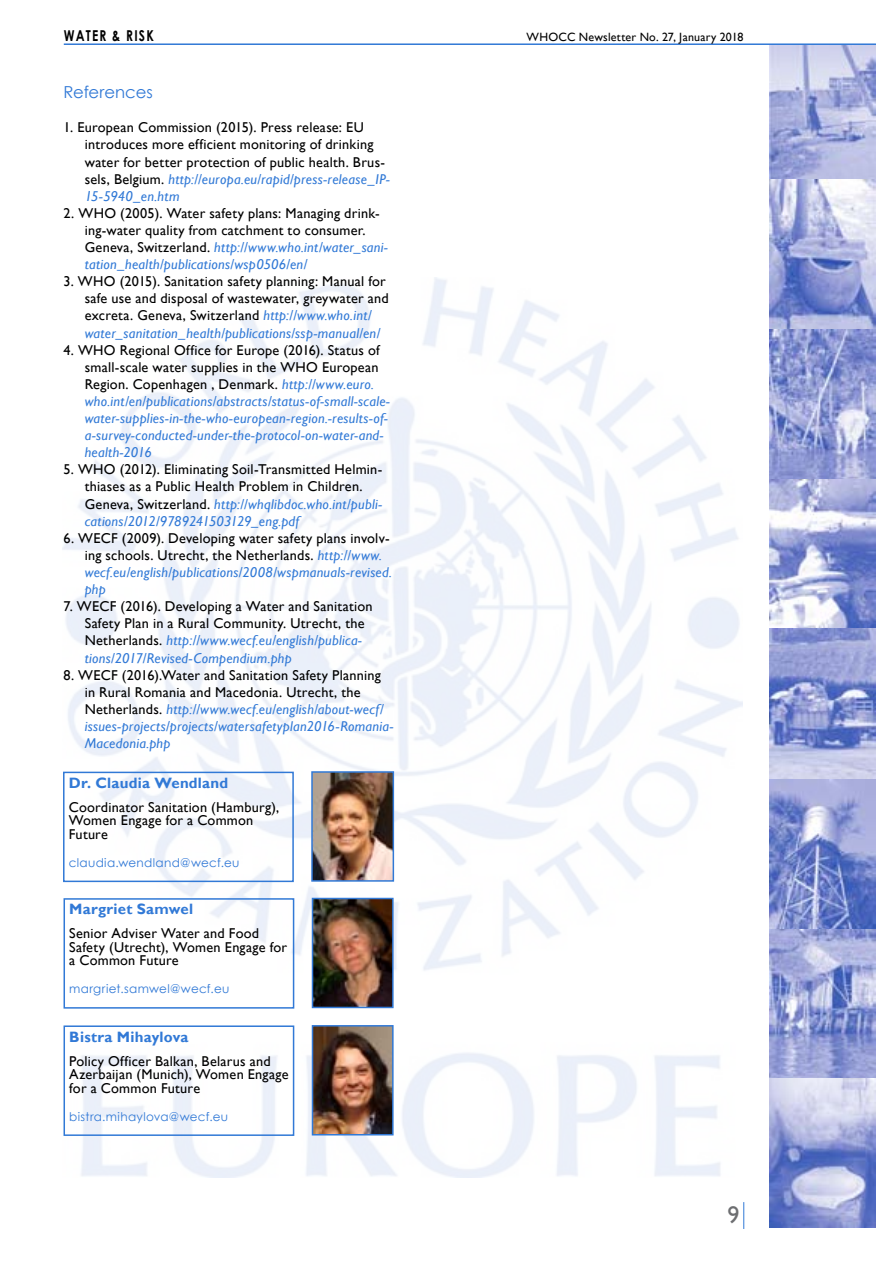
<style>
.page{position:relative;width:893px;height:1263px;background:#fff}
.page>*{position:absolute;margin:0;border:0;box-sizing:border-box;transform-origin:0 0}
.t1{font:24px "Gill Sans";color:#6d6e71}
.t2{font:16.5px "Century Gothic";letter-spacing:-.01em;color:#3179d6}
.t3{font:700 15px "Gill Sans";letter-spacing:.02em;color:#3179d6}
.t4{font:700 15px "Century Gothic";letter-spacing:.1em;color:#000;scale:.8 1}
.t5{font:14.25px/17.1px "Gill Sans";letter-spacing:.015em;color:#000}
.t6{font:italic 14.25px/17.1px "Gill Sans";letter-spacing:.02em;color:#3179d6}
.t7{font:12px "Century Gothic";letter-spacing:.025em;color:#3179d6}
.t8{font:12px "Gill Sans";letter-spacing:.02em;color:#000}
.s1{font-style:italic;color:#3179d6}
.s2{font-style:normal;color:#000}
</style>
<div class="page">
<img style="left:770px;top:45px;width:106px;height:1183px">
<svg style="left:743px;top:1202px;width:1px;height:27px"></svg>
<hr style="left:64px;top:43px;width:812px;height:2px;background:#3179d6">
<div style="left:63px;top:772px;width:231px;height:110px;border:2px solid #3179d6"></div>
<img style="left:314px;top:774px;width:77px;height:105px">
<div style="left:311px;top:771px;width:83px;height:111px;border:2px solid #3179d6"></div>
<div style="left:64px;top:1025px;width:230px;height:111px;border:2px solid #3179d6"></div>
<img style="left:315px;top:1028px;width:76px;height:104px">
<div style="left:312px;top:1025px;width:82px;height:110px;border:2px solid #3179d6"></div>
<div style="left:64px;top:898px;width:230px;height:111px;border:2px solid #3179d6"></div>
<img style="left:315px;top:901px;width:76px;height:104px">
<div style="left:312px;top:898px;width:82px;height:110px;border:2px solid #3179d6"></div>
<p class="t4" style="left:64px;top:24px;width:114px">WATER &amp; RISK</p>
<p class="t8" style="left:527px;top:30px;width:218px">WHOCC Newsletter No. 27, January 2018</p>
<p class="t2" style="left:63px;top:81px;width:91px">References</p>
<p class="t5" style="left:85px;top:119px;width:307px;text-indent:-21px">1. European Commission (2015). Press release: EU introduces more efficient monitoring of drinking water for better protection of public health. Brus&shy;sels, Belgium. <span class="s1">http://europa.eu/rapid/press-release_IP-15-5940_en.htm</span></p>
<p class="t5" style="left:85px;top:205px;width:305px;text-indent:-21px">2. WHO (2005). Water safety plans: Managing drink&shy;ing-water quality from catchment to consumer.<br>Geneva, Switzerland. <span class="s1">http://www.who.int/water_sani&shy;tation_health/publications/wsp0506/en/</span></p>
<p class="t5" style="left:85px;top:273px;width:306px;text-indent:-21px">3. WHO (2015). Sanitation safety planning: Manual for safe use and disposal of wastewater, greywater and excreta. Geneva, Switzerland <span class="s1">http://www.who.int/ water_sanitation_health/publications/ssp-manual/en/</span></p>
<p class="t6" style="left:85px;top:341px;width:307px;text-indent:-21px"><span class="s2">4. WHO Regional Office for Europe (2016). Status of small-scale water supplies in the WHO European Region. Copenhagen , Denmark.</span> http://www.euro. who.int/en/publications/abstracts/status-of-small-scale&shy;water-supplies-in-the-who-european-region.-results-of&shy;a-survey-conducted-under-the-protocol-on-water-and&shy;health-2016</p>
<p class="t5" style="left:85px;top:461px;width:299px;text-indent:-21px">5. WHO (2012). Eliminating Soil-Transmitted Helmin&shy;thiases as a Public Health Problem in Children.<br>Geneva, Switzerland. <span class="s1">http://whqlibdoc.who.int/publi&shy;cations/2012/9789241503129_eng.pdf</span></p>
<p class="t5" style="left:85px;top:530px;width:309px;text-indent:-21px">6. WECF (2009). Developing water safety plans involv&shy;ing schools. Utrecht, the Netherlands. <span class="s1">http://www. wecf.eu/english/publications/2008/wspmanuals-revised. php</span></p>
<p class="t5" style="left:85px;top:598px;width:289px;text-indent:-21px">7. WECF (2016). Developing a Water and Sanitation Safety Plan in a Rural Community. Utrecht, the Netherlands. <span class="s1">http://www.wecf.eu/english/publica&shy;tions/2017/Revised-Compendium.php</span></p>
<p class="t6" style="left:85px;top:666px;width:310px;text-indent:-21px"><span class="s2">8. WECF (2016).Water and Sanitation Safety Planning in Rural Romania and Macedonia. Utrecht, the Netherlands.</span> http://www.wecf.eu/english/about-wecf/ issues-projects/projects/watersafetyplan2016-Romania-Macedonia.php</p>
<p class="t3" style="left:69px;top:774px;width:161px">Dr. Claudia Wendland</p>
<p class="t5" style="left:69px;top:800px;width:212px;line-height:13.5px">Coordinator Sanitation (Hamburg),<br>Women Engage for a Common<br>Future</p>
<p class="t7" style="left:69px;top:854px;width:172px">claudia.wendland@wecf.eu</p>
<p class="t3" style="left:69px;top:900px;width:125px">Margriet Samwel</p>
<p class="t5" style="left:69px;top:927px;width:219px;line-height:13.5px">Senior Adviser Water and Food<br>Safety (Utrecht), Women Engage for a Common Future</p>
<p class="t7" style="left:69px;top:980px;width:162px">margriet.samwel@wecf.eu</p>
<p class="t3" style="left:69px;top:1027px;width:121px">Bistra Mihaylova</p>
<p class="t5" style="left:69px;top:1054px;width:221px;line-height:13.5px">Policy Officer Balkan, Belarus and<br>Azerbaijan (Munich), Women Engage for a Common Future</p>
<p class="t7" style="left:69px;top:1108px;width:160px">bistra.mihaylova@wecf.eu</p>
<h1 class="t1" style="left:727px;top:1201px;width:13px">9</h1>
</div>
